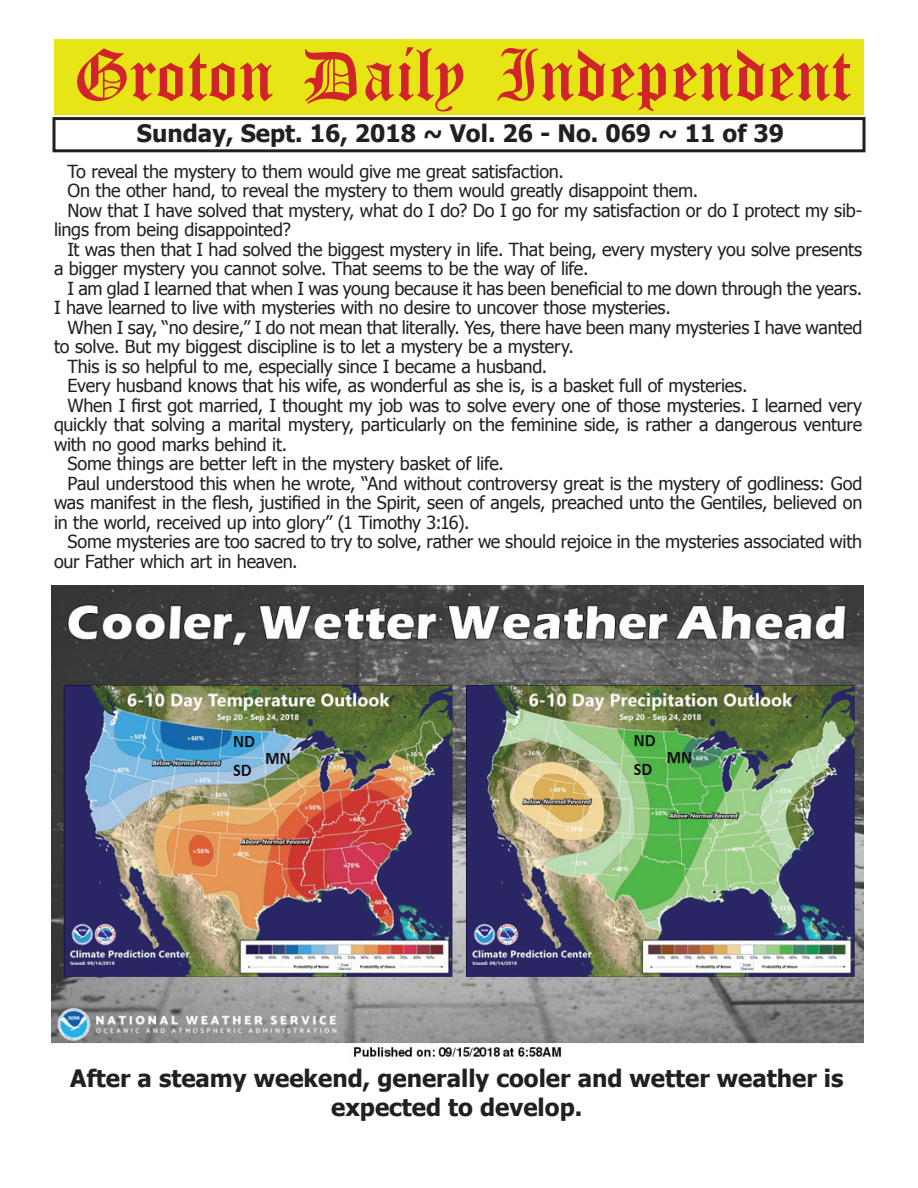
<style>
.page{position:relative;width:918px;height:1188px;background:#fff}
.page>*{position:absolute;margin:0;border:0;box-sizing:border-box;transform-origin:0 0}
.t1{font:54px "Old English Five";color:#d1232a}
.t2{font:700 24px/28.8px "Tahoma";color:#231f20;text-align:center}
.t3{font:18px "Tahoma";letter-spacing:-.015em;color:#231f20}
</style>
<div class="page">
<div style="left:52px;top:117px;width:814px;height:35px;border:3px solid #231f20"></div>
<div style="left:54px;top:40px;width:810px;height:75px;background:#e7e515"></div>
<img style="left:51px;top:585px;width:813px;height:475px">
<h1 class="t1" style="left:73px;top:50px;width:779px">Groton Daily Independent</h1>
<h2 class="t2" style="left:137px;top:117px;width:649px">Sunday, Sept. 16, 2018 ~ Vol. 26 - No. 069 ~ 11 of 39</h2>
<p class="t3" style="left:68px;top:159px;width:498px">To reveal the mystery to them would give me great satisfaction.</p>
<p class="t3" style="left:68px;top:179px;width:632px">On the other hand, to reveal the mystery to them would greatly disappoint them.</p>
<p class="t3" style="left:68px;top:198px;width:796px">Now that I have solved that mystery, what do I do? Do I go for my satisfaction or do I protect my sib-</p>
<p class="t3" style="left:54px;top:218px;width:238px">lings from being disappointed?</p>
<p class="t3" style="left:68px;top:237px;width:796px">It was then that I had solved the biggest mystery in life. That being, every mystery you solve presents</p>
<p class="t3" style="left:54px;top:257px;width:536px">a bigger mystery you cannot solve. That seems to be the way of life.</p>
<p class="t3" style="left:68px;top:276px;width:796px">I am glad I learned that when I was young because it has been beneficial to me down through the years.</p>
<p class="t3" style="left:54px;top:296px;width:618px">I have learned to live with mysteries with no desire to uncover those mysteries.</p>
<p class="t3" style="left:68px;top:315px;width:797px">When I say, “no desire,” I do not mean that literally. Yes, there have been many mysteries I have wanted</p>
<p class="t3" style="left:54px;top:335px;width:521px">to solve. But my biggest discipline is to let a mystery be a mystery.</p>
<p class="t3" style="left:68px;top:354px;width:481px">This is so helpful to me, especially since I became a husband.</p>
<p class="t3" style="left:68px;top:374px;width:682px">Every husband knows that his wife, as wonderful as she is, is a basket full of mysteries.</p>
<p class="t3" style="left:68px;top:393px;width:796px">When I first got married, I thought my job was to solve every one of those mysteries. I learned very</p>
<p class="t3" style="left:54px;top:413px;width:810px">quickly that solving a marital mystery, particularly on the feminine side, is rather a dangerous venture</p>
<p class="t3" style="left:54px;top:432px;width:235px">with no good marks behind it.</p>
<p class="t3" style="left:68px;top:452px;width:438px">Some things are better left in the mystery basket of life.</p>
<p class="t3" style="left:68px;top:471px;width:796px">Paul understood this when he wrote, “And without controversy great is the mystery of godliness: God</p>
<p class="t3" style="left:54px;top:491px;width:810px">was manifest in the flesh, justified in the Spirit, seen of angels, preached unto the Gentiles, believed on</p>
<p class="t3" style="left:54px;top:510px;width:417px">in the world, received up into glory” (1 Timothy 3:16).</p>
<p class="t3" style="left:68px;top:530px;width:796px">Some mysteries are too sacred to try to solve, rather we should rejoice in the mysteries associated with</p>
<p class="t3" style="left:54px;top:549px;width:245px">our Father which art in heaven.</p>
<h2 class="t2" style="left:70px;top:1062px;width:775px">After a steamy weekend, generally cooler and wetter weather is expected to develop.</h2>
</div>
